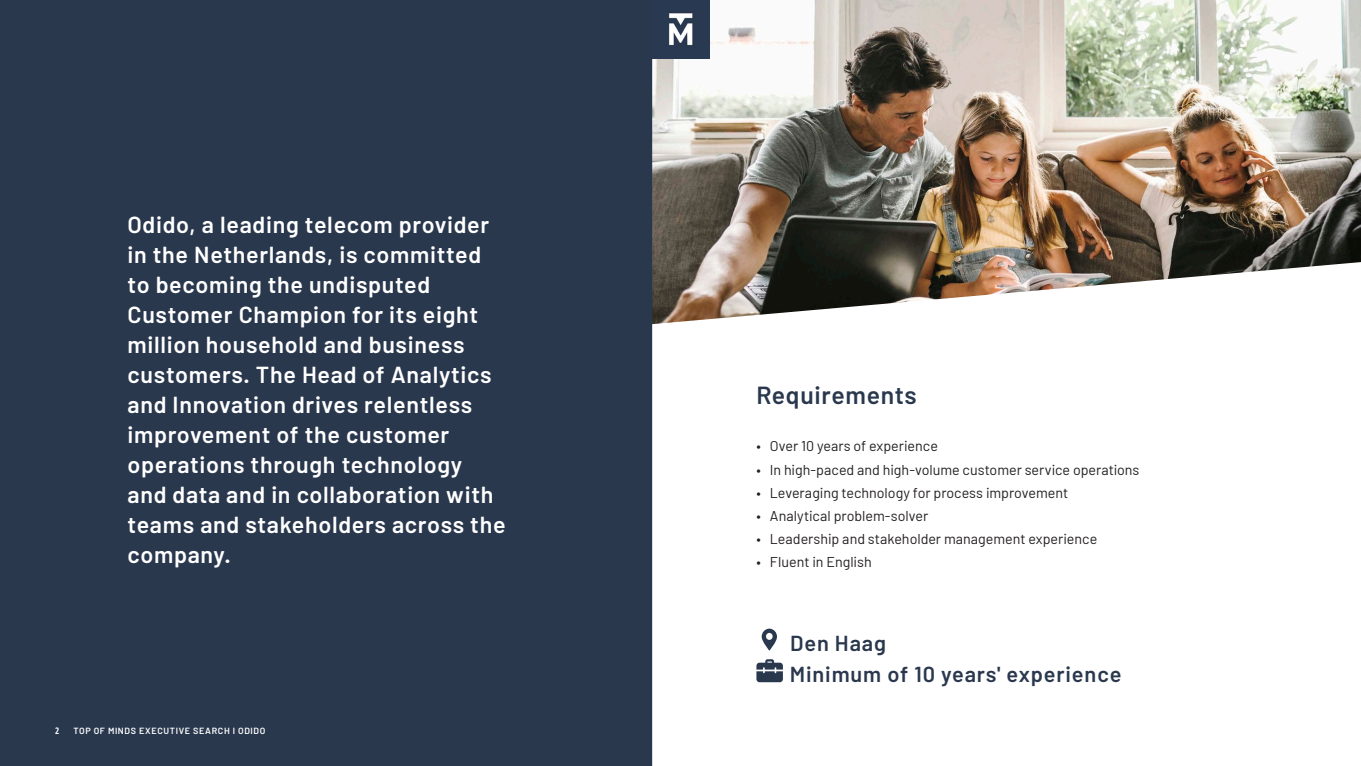
<style>
.page{position:relative;width:1361px;height:766px;background:#fff}
.page>*{position:absolute;margin:0;border:0;box-sizing:border-box;transform-origin:0 0}
.t1{font:600 24.75px "Barlow";letter-spacing:.025em;color:#2a384e}
.t2{font:600 23.25px/30px "Barlow";letter-spacing:.03em;color:#fff}
.t3{font:600 21.75px "Barlow";letter-spacing:.04em;color:#2a384e}
.t4{font:14.25px "Barlow";color:#231f20}
.t5{font:600 9px "Barlow";letter-spacing:.07em;color:#fff}
.t6{font:700 condensed 9px "Open Sans";color:#fff}
</style>
<div class="page">
<img style="left:652px;top:0;width:708px;height:262px">
<svg style="left:652px;top:262px;width:709px;height:503px"></svg>
<div style="left:0;top:0;width:652px;height:765px;background:#2a384e"></div>
<img style="left:652px;top:0;width:57px;height:58px">
<svg style="left:761px;top:628px;width:16px;height:22px"></svg>
<svg style="left:756px;top:659px;width:27px;height:23px"></svg>
<p class="t2" style="left:127px;top:209px;width:380px">Odido, a leading telecom provider in the Netherlands, is committed to becoming the undisputed<br>Customer Champion for its eight million household and business customers. The Head of Analytics and Innovation drives relentless improvement of the customer operations through technology and data and in collaboration with teams and stakeholders across the company.</p>
<p class="t6" style="left:55px;top:724px;width:6px">2</p>
<p class="t5" style="left:73px;top:725px;width:193px">TOP OF MINDS EXECUTIVE SEARCH I ODIDO</p>
<p class="t1" style="left:756px;top:379px;width:162px">Requirements</p>
<p class="t4" style="left:756px;top:436px;width:183px">• Over 10 years of experience</p>
<p class="t4" style="left:756px;top:459px;width:384px">• In high-paced and high-volume customer service operations</p>
<p class="t4" style="left:756px;top:482px;width:313px">• Leveraging technology for process improvement</p>
<p class="t4" style="left:756px;top:505px;width:173px">• Analytical problem-solver</p>
<p class="t4" style="left:756px;top:528px;width:342px">• Leadership and stakeholder management experience</p>
<p class="t4" style="left:756px;top:551px;width:117px">• Fluent in English</p>
<p class="t3" style="left:790px;top:629px;width:98px">Den Haag</p>
<p class="t3" style="left:790px;top:660px;width:333px">Minimum of 10 years' experience</p>
</div>
